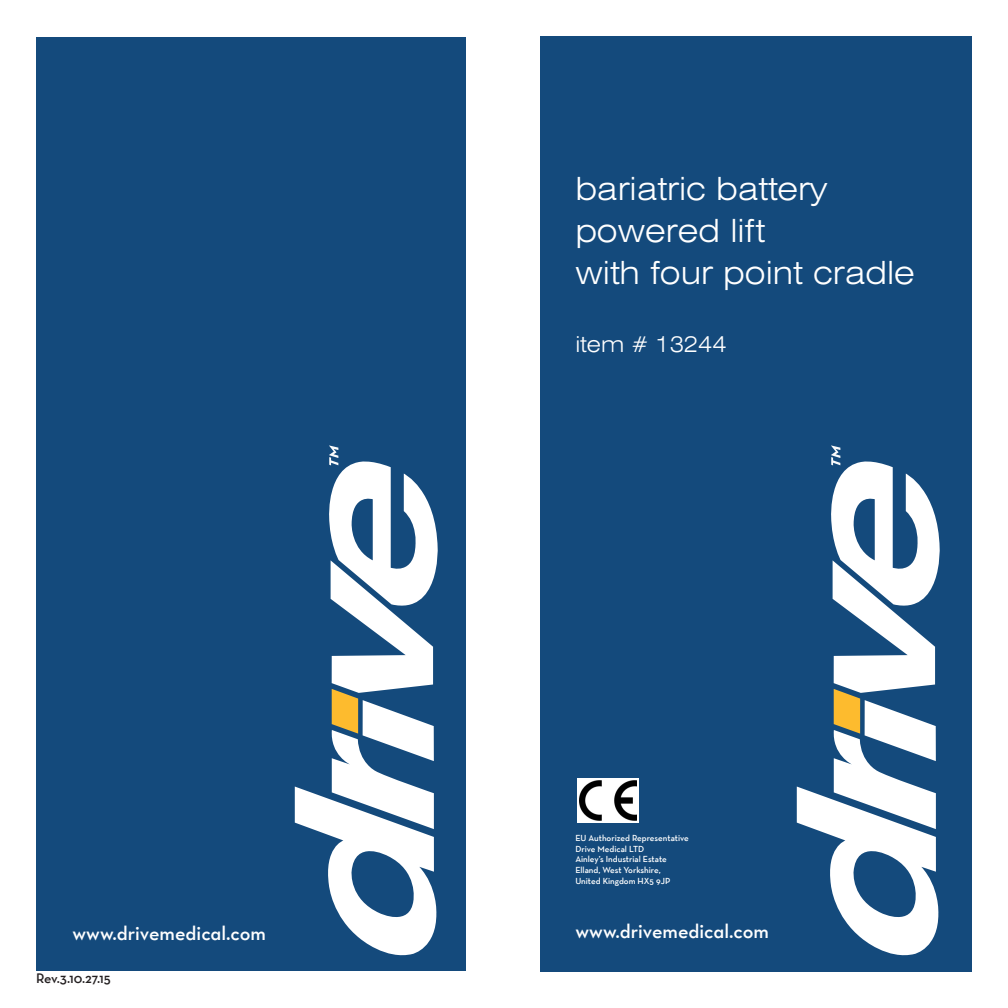
<style>
.page{position:relative;width:1008px;height:1008px;background:#fff}
.page>*{position:absolute;margin:0;border:0;box-sizing:border-box;transform-origin:0 0}
.t1{font:300 expanded 32px "Swiss 721 BT";color:#fff}
.t2{font:300 expanded 22px "Swiss 721 BT";color:#fff}
.Copy_of_Normal{font:20px "Neutraface Text TT Demi Alt";color:#fff}
.Copy_of_Normal-2{font:14px "Neutraface Text TT Demi Alt";letter-spacing:-.005em;color:#231f20}
.t3{font:600 8.8px "Neutraface Text TT";color:#fff}
</style>
<div class="page">
<div style="left:540px;top:36px;width:432px;height:936px;background:#144a7c"></div>
<svg style="left:797px;top:445px;width:143px;height:510px"></svg>
<div style="left:36px;top:37px;width:430px;height:934px;background:#144a7c"></div>
<svg style="left:295px;top:445px;width:143px;height:510px"></svg>
<div style="left:577px;top:778px;width:61px;height:44px;background:#fff"></div>
<img style="left:580px;top:780px;width:56px;height:41px">
<p class="t1" style="left:575px;top:170px;width:254px">bariatric battery</p>
<p class="t1" style="left:575px;top:212px;width:191px">powered lift</p>
<p class="t1" style="left:575px;top:254px;width:341px">with four point cradle</p>
<p class="t2" style="left:575px;top:331px;width:153px">item # 13244</p>
<p class="t3" style="left:575px;top:833px;width:115px">EU Authorized Representative</p>
<p class="t3" style="left:575px;top:843px;width:70px">Drive Medical LTD</p>
<p class="t3" style="left:575px;top:854px;width:93px">Ainley’s Industrial Estate</p>
<p class="t3" style="left:575px;top:864px;width:87px">Elland, West Yorkshire,</p>
<p class="t3" style="left:575px;top:875px;width:96px">United Kingdom HX5 9JP</p>
<p class="Copy_of_Normal" style="left:72px;top:921px;width:195px">www.drivemedical.com</p>
<p class="Copy_of_Normal" style="left:575px;top:919px;width:195px">www.drivemedical.com</p>
<p class="Copy_of_Normal-2" style="left:36px;top:969px;width:76px">Rev.3.10.27.15</p>
</div>
